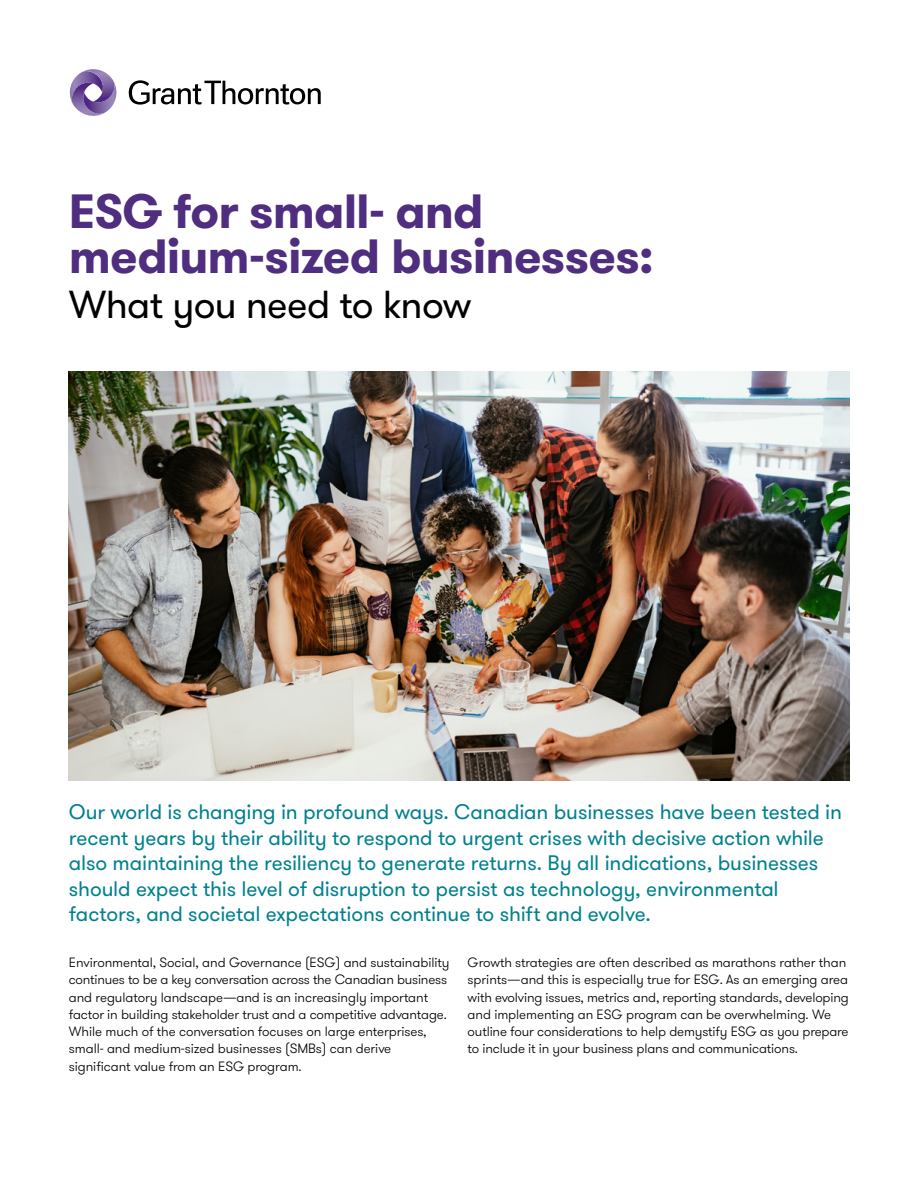
<style>
.page{position:relative;width:918px;height:1188px;background:#fff}
.page>*{position:absolute;margin:0;border:0;box-sizing:border-box;transform-origin:0 0}
.Headline1_Bold_36pt{font:700 48px/45px "GT Walsheim Pro";letter-spacing:-.015em;color:#4f2d7f}
.Headline1_Bold_36pt-2{font:39px "GT Walsheim Pro";letter-spacing:-.015em;color:#000}
.Opening_Paragraph_co{font:21px/25.5px "GT Walsheim Pro";letter-spacing:-.005em;color:#00818f}
.Body_Text{font:300 13.5px/17.2px "GT Walsheim Pro";letter-spacing:-.005em;color:#000}
</style>
<div class="page">
<svg style="left:129px;top:80px;width:192px;height:25px"></svg>
<svg style="left:69px;top:69px;width:48px;height:47px"></svg>
<img style="left:69px;top:372px;width:780px;height:409px">
<h1 class="Headline1_Bold_36pt" style="left:69px;top:189px;width:586px">ESG for small- and medium-sized businesses:</h1>
<h1 class="Headline1_Bold_36pt-2" style="left:69px;top:280px;width:404px">What you need to know</h1>
<p class="Opening_Paragraph_co" style="left:69px;top:800px;width:775px">Our world is changing in profound ways. Canadian businesses have been tested in recent years by their ability to respond to urgent crises with decisive action while also maintaining the resiliency to generate returns. By all indications, businesses should expect this level of disruption to persist as technology, environmental factors, and societal expectations continue to shift and evolve.</p>
<p class="Body_Text" style="left:69px;top:954px;width:382px">Environmental, Social, and Governance (ESG) and sustainability continues to be a key conversation across the Canadian business and regulatory landscape—and is an increasingly important factor in building stakeholder trust and a competitive advantage.<br>While much of the conversation focuses on large enterprises, small- and medium-sized businesses (SMBs) can derive significant value from an ESG program.</p>
<p class="Body_Text" style="left:468px;top:954px;width:383px">Growth strategies are often described as marathons rather than sprints—and this is especially true for ESG. As an emerging area with evolving issues, metrics and, reporting standards, developing and implementing an ESG program can be overwhelming. We outline four considerations to help demystify ESG as you prepare to include it in your business plans and communications.</p>
</div>
